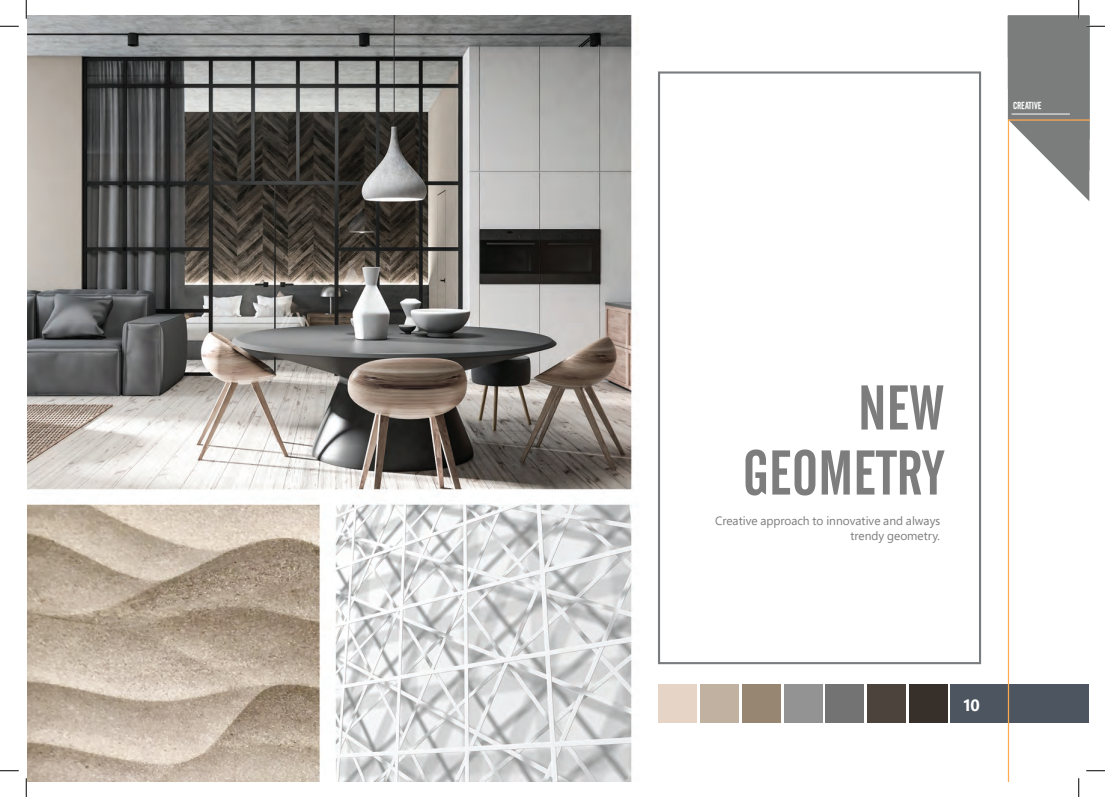
<style>
.page{position:relative;width:1105px;height:797px;background:#fff}
.page>*{position:absolute;margin:0;border:0;box-sizing:border-box;transform-origin:0 0}
.t1{font:62.5px/65px "Cafeta";color:#7c7d7c;text-align:right}
.t2{font:700 16.25px "Segoe Pro";color:#fff}
.t3{font:12px/15px "Segoe Pro";color:#7c7d7c;text-align:right}
.t4{font:10px "Cafeta";color:#fff}
</style>
<div class="page">
<img style="left:16px;top:16px;width:992px;height:765px">
<div style="left:950px;top:684px;width:139px;height:38px;background:#4c5560"></div>
<div style="left:909px;top:684px;width:39px;height:38px;background:#362f2a"></div>
<div style="left:867px;top:684px;width:39px;height:38px;background:#4b433c"></div>
<div style="left:825px;top:684px;width:39px;height:38px;background:#737373"></div>
<div style="left:742px;top:684px;width:39px;height:38px;background:#968672"></div>
<div style="left:783px;top:684px;width:39px;height:38px;background:#939394"></div>
<div style="left:700px;top:684px;width:39px;height:38px;background:#c0b1a1"></div>
<div style="left:658px;top:684px;width:39px;height:38px;background:#e6d4c7"></div>
<div style="left:658px;top:71px;width:323px;height:593px;border:2px solid #7a7d7f"></div>
<svg style="left:1008px;top:201px;width:81px;height:580px"></svg>
<svg style="left:0;top:25px;width:19px;height:2px"></svg>
<svg style="left:0;top:770px;width:19px;height:1px"></svg>
<svg style="left:1086px;top:770px;width:19px;height:1px"></svg>
<svg style="left:25px;top:0;width:2px;height:19px"></svg>
<svg style="left:25px;top:778px;width:2px;height:19px"></svg>
<svg style="left:1008px;top:0;width:97px;height:201px"></svg>
<svg style="left:1078px;top:778px;width:1px;height:19px"></svg>
<p class="t4" style="left:1013px;top:100px;width:30px">CREATIVE</p>
<h1 class="t1" style="left:743px;top:376px;width:203px">NEW<br>GEOMETRY</h1>
<p class="t3" style="left:715px;top:512px;width:227px">Creative approach to innovative and always trendy geometry.</p>
<h2 class="t2" style="left:963px;top:694px;width:18px">10</h2>
</div>
